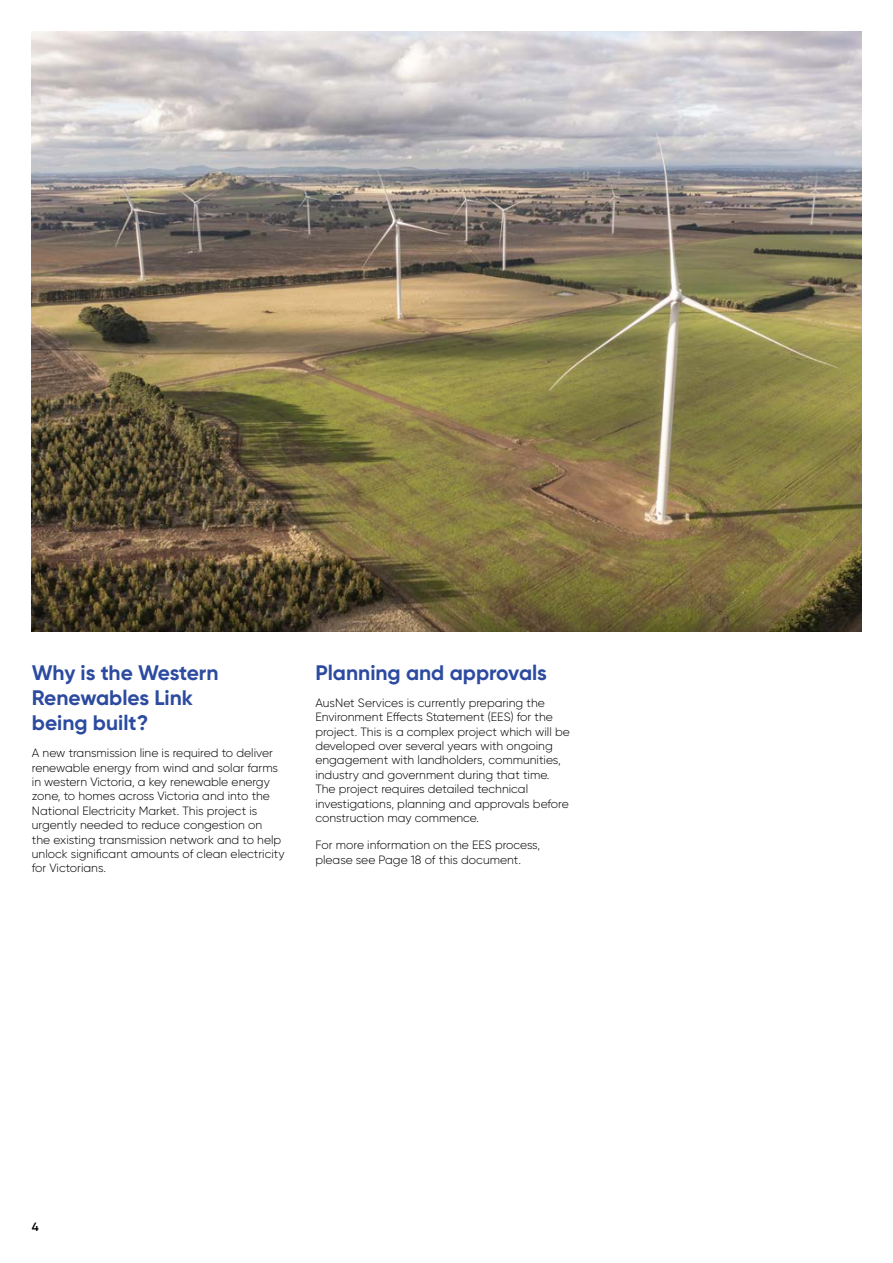
<style>
.page{position:relative;width:893px;height:1263px;background:#fff}
.page>*{position:absolute;margin:0;border:0;box-sizing:border-box;transform-origin:0 0}
.t1{font:700 21px/25.2px "Gilroy";color:#2c4ba0}
.t2{font:300 12px/14.4px "Gilroy";color:#000}
.t3{font:600 12px "Gilroy";color:#000}
</style>
<div class="page">
<img style="left:32px;top:32px;width:829px;height:599px">
<h1 class="t1" style="left:32px;top:659px;width:188px">Why is the Western<br>Renewables Link being built?</h1>
<p class="t2" style="left:32px;top:746px;width:254px">A new transmission line is required to deliver renewable energy from wind and solar farms in western Victoria, a key renewable energy zone, to homes across Victoria and into the National Electricity Market. This project is urgently needed to reduce congestion on<br>the existing transmission network and to help unlock significant amounts of clean electricity for Victorians.</p>
<h1 class="t1" style="left:315px;top:659px;width:233px">Planning and approvals</h1>
<p class="t2" style="left:315px;top:695px;width:256px">AusNet Services is currently preparing the Environment Effects Statement (EES) for the project. This is a complex project which will be developed over several years with ongoing engagement with landholders, communities, industry and government during that time.<br>The project requires detailed technical investigations, planning and approvals before construction may commence.</p>
<p class="t2" style="left:315px;top:838px;width:226px">For more information on the EES process, please see Page 18 of this document.</p>
<p class="t3" style="left:32px;top:1219px;width:8px">4</p>
</div>
